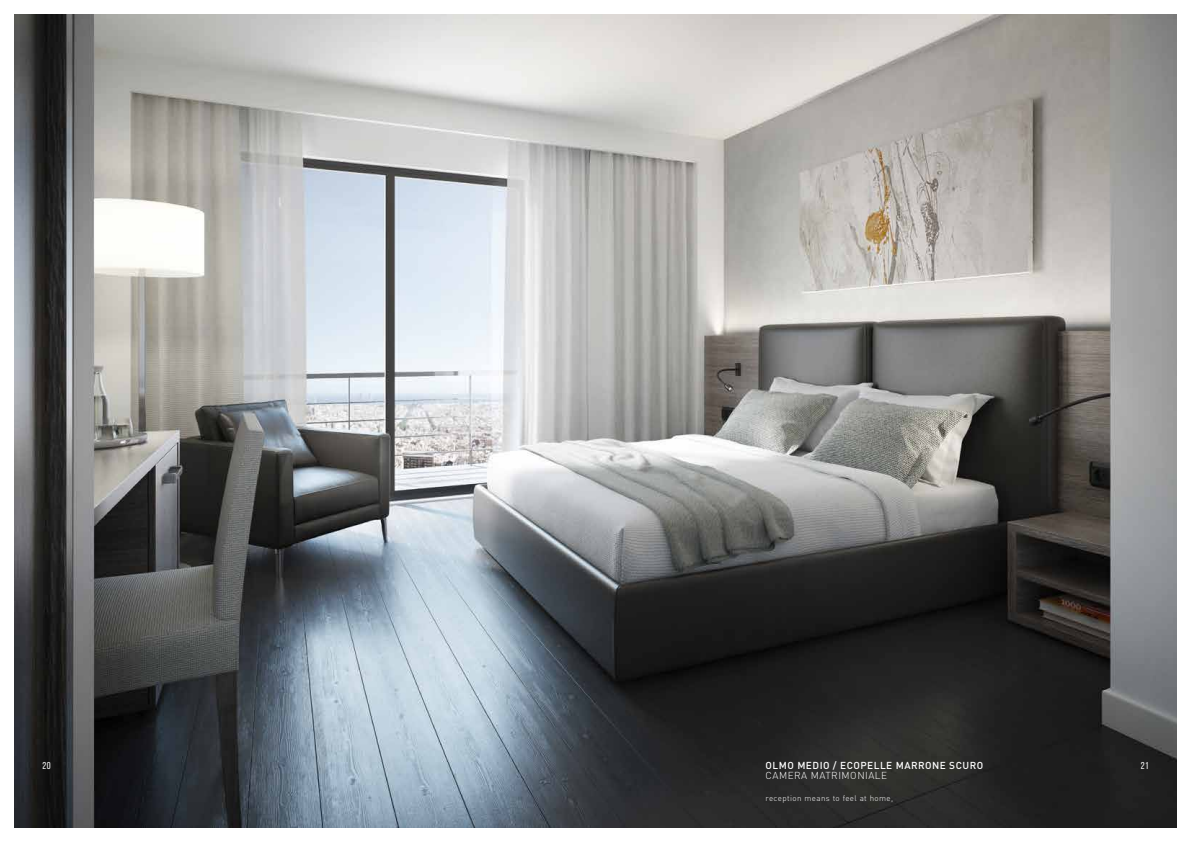
<style>
.page{position:relative;width:1191px;height:842px;background:#fff}
.page>*{position:absolute;margin:0;border:0;box-sizing:border-box;transform-origin:0 0}
.t1{font:500 10px "DIN";letter-spacing:.05em;color:#fff}
.t2{font:300 10px "DIN";letter-spacing:.05em;color:#fff}
.t3{font:10px "Bebas Neue";color:#fff}
.t4{font:300 8px "DIN";letter-spacing:.05em;color:#fff}
</style>
<div class="page">
<img style="left:14px;top:14px;width:1162px;height:814px">
<p class="t1" style="left:765px;top:759px;width:219px">OLMO MEDIO / ECOPELLE MARRONE SCURO</p>
<p class="t2" style="left:765px;top:769px;width:123px">CAMERA MATRIMONIALE</p>
<p class="t4" style="left:765px;top:794px;width:129px">reception means to feel at home,</p>
<p class="t3" style="left:43px;top:760px;width:10px">20</p>
<p class="t3" style="left:1140px;top:760px;width:9px">21</p>
</div>
